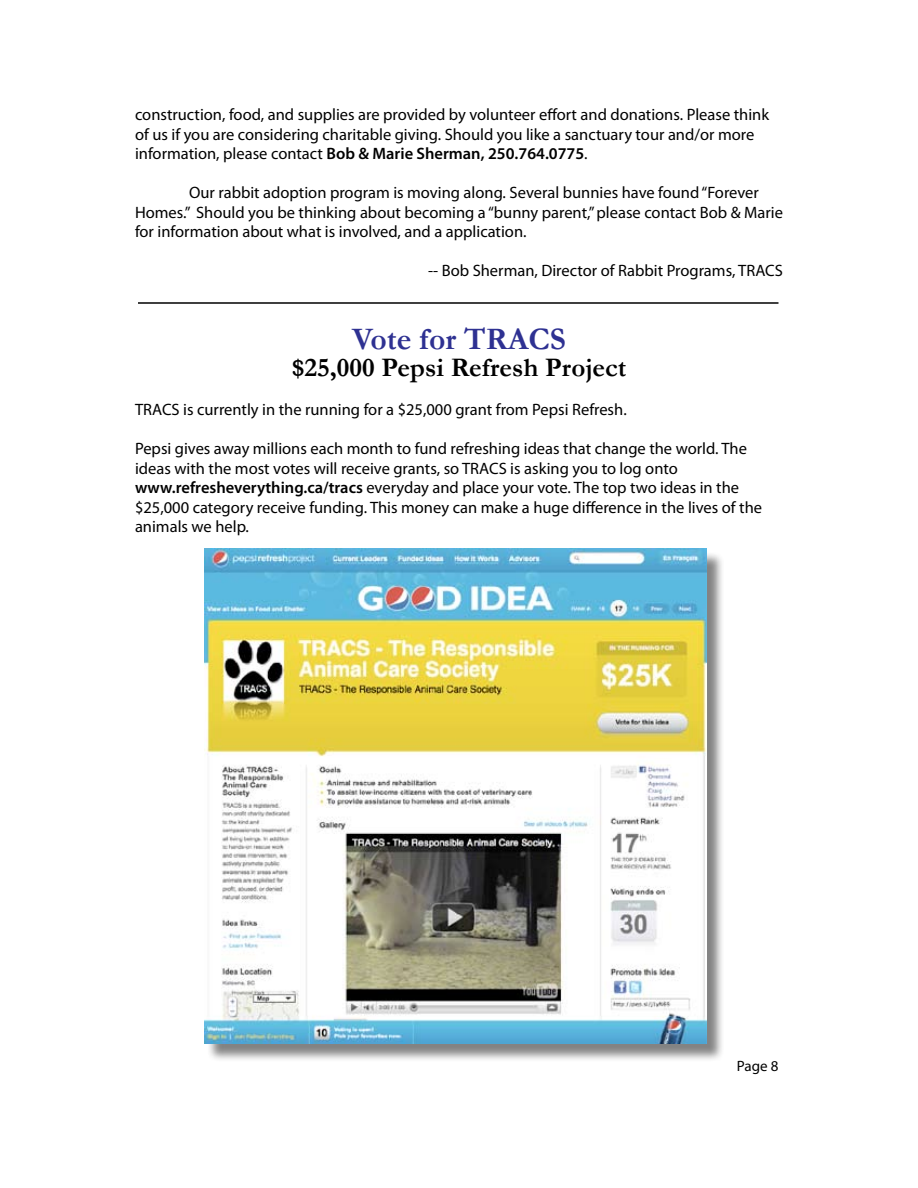
<style>
.page{position:relative;width:918px;height:1188px;background:#fff}
.page>*{position:absolute;margin:0;border:0;box-sizing:border-box;transform-origin:0 0}
.t1{font:700 31.5px "Garamond";color:#2e3192}
.t2{font:700 27px "Garamond";color:#000}
.t3{font:16.5px/19.5px "Myriad Pro";color:#000}
.t4{font:15px "Myriad Pro";color:#000}
.s1{font-weight:600}
</style>
<div class="page">
<div style="left:207px;top:551px;width:518px;height:511px;background:#000;opacity:.49"></div>
<img style="left:204px;top:549px;width:502px;height:494px">
<hr style="left:138px;top:302px;width:640px;height:2px;background:#000">
<p class="t3" style="left:135px;top:105px;width:636px">construction, food, and supplies are provided by volunteer effort and donations. Please think of us if you are considering charitable giving. Should you like a sanctuary tour and/or more information, please contact <span class="s1">Bob &amp; Marie Sherman, 250.764.0775</span>.</p>
<p class="t3" style="left:135px;top:183px;width:650px;text-indent:54px">Our rabbit adoption program is moving along. Several bunnies have found “Forever<br>Homes.” Should you be thinking about becoming a “bunny parent,” please contact Bob &amp; Marie for information about what is involved, and a application.</p>
<p class="t3" style="left:428px;top:261px;width:356px">-- Bob Sherman, Director of Rabbit Programs, TRACS</p>
<h1 class="t1" style="left:352px;top:320px;width:215px">Vote for TRACS</h1>
<h2 class="t2" style="left:292px;top:351px;width:336px">$25,000 Pepsi Refresh Project</h2>
<p class="t3" style="left:135px;top:400px;width:493px">TRACS is currently in the running for a $25,000 grant from Pepsi Refresh.</p>
<p class="t3" style="left:135px;top:439px;width:629px">Pepsi gives away millions each month to fund refreshing ideas that change the world. The ideas with the most votes will receive grants, so TRACS is asking you to log onto <span class="s1">www.refresheverything.ca/tracs</span> everyday and place your vote. The top two ideas in the $25,000 category receive funding. This money can make a huge difference in the lives of the animals we help.</p>
<p class="t4" style="left:737px;top:1057px;width:43px">Page 8</p>
</div>
